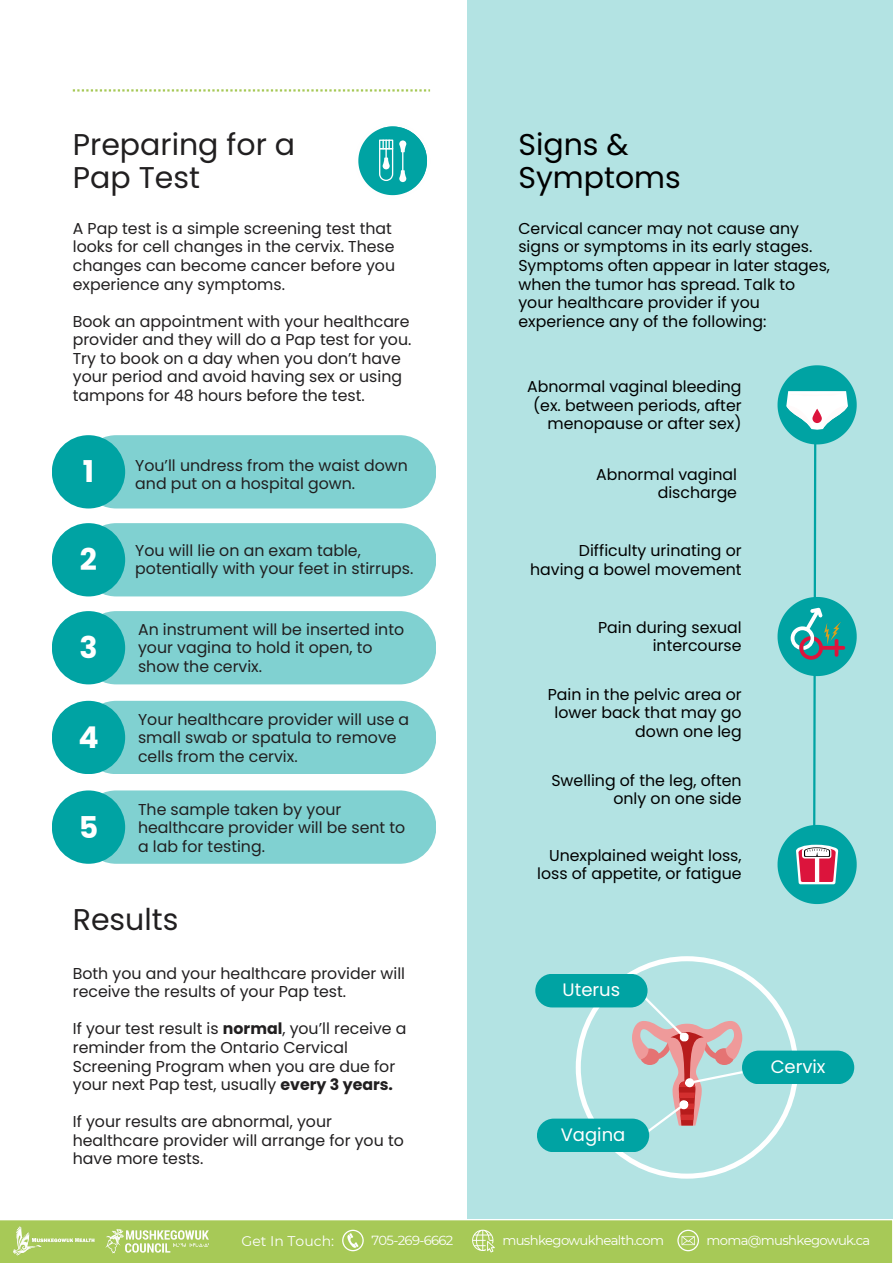
<style>
.page{position:relative;width:893px;height:1263px;background:#fff}
.page>*{position:absolute;margin:0;border:0;box-sizing:border-box;transform-origin:0 0}
.t1{font:30px/33.2px "Poppins";color:#211f20}
.t2{font:30px/33.2px "Poppins";color:#000}
.t3{font:700 30px "Poppins";color:#fff}
.t4{font:18px "Poppins";color:#fff}
.t5{font:15.75px/18.6px "Poppins";color:#211f20}
.t6{font:15.75px/18.6px "Poppins";color:#000;text-align:right}
.t7{font:14.02px "Montserrat";color:#fefefe}
.t8{font:13.2px "Montserrat";letter-spacing:-.05em;color:#fff}
.s1{font-weight:700}
</style>
<div class="page">
<div style="left:467px;top:0;width:426px;height:1263px;background:#b3e3e3"></div>
<svg style="left:73px;top:89px;width:357px;height:3px"></svg>
<svg style="left:0;top:1219px;width:893px;height:44px;background:#abcb5f"></svg>
<img style="left:13px;top:1225px;width:85px;height:32px">
<img style="left:104px;top:1226px;width:109px;height:31px">
<svg style="left:358px;top:126px;width:69px;height:70px"></svg>
<div style="left:80px;top:435px;width:356px;height:73px;background:#80d1d1;border-radius:37px"></div>
<div style="left:52px;top:435px;width:73px;height:73px;background:#00a3a3;border-radius:50%"></div>
<div style="left:80px;top:523px;width:356px;height:73px;background:#80d1d1;border-radius:37px"></div>
<div style="left:52px;top:523px;width:73px;height:73px;background:#00a3a3;border-radius:50%"></div>
<div style="left:80px;top:611px;width:356px;height:73px;background:#80d1d1;border-radius:37px"></div>
<div style="left:52px;top:611px;width:73px;height:73px;background:#00a3a3;border-radius:50%"></div>
<div style="left:80px;top:701px;width:356px;height:73px;background:#80d1d1;border-radius:37px"></div>
<div style="left:52px;top:701px;width:73px;height:73px;background:#00a3a3;border-radius:50%"></div>
<div style="left:80px;top:790px;width:356px;height:74px;background:#80d1d1;border-radius:37px"></div>
<div style="left:52px;top:790px;width:73px;height:74px;background:#00a3a3;border-radius:50%"></div>
<svg style="left:777px;top:365px;width:79px;height:539px"></svg>
<svg style="left:576px;top:956px;width:221px;height:222px"></svg>
<div style="left:742px;top:1050px;width:112px;height:34px;background:#00a3a3;border-radius:17px"></div>
<div style="left:537px;top:1118px;width:112px;height:34px;background:#00a3a3;border-radius:17px"></div>
<svg style="left:625px;top:987px;width:143px;height:162px"></svg>
<div style="left:535px;top:974px;width:112px;height:33px;background:#00a3a3;border-radius:17px"></div>
<p class="t1" style="left:73px;top:128px;width:224px">Preparing for a<br>Pap Test</p>
<p class="t5" style="left:73px;top:219px;width:324px">A Pap test is a simple screening test that looks for cell changes in the cervix. These changes can become cancer before you experience any symptoms.</p>
<p class="t5" style="left:73px;top:312px;width:340px">Book an appointment with your healthcare provider and they will do a Pap test for you.<br>Try to book on a day when you don’t have your period and avoid having sex or using tampons for 48 hours before the test.</p>
<p class="t3" style="left:83px;top:451px;width:13px">1</p>
<p class="t3" style="left:80px;top:539px;width:19px">2</p>
<p class="t3" style="left:79px;top:627px;width:20px">3</p>
<p class="t3" style="left:78px;top:716px;width:22px">4</p>
<p class="t3" style="left:79px;top:806px;width:21px">5</p>
<p class="t5" style="left:135px;top:456px;width:274px">You’ll undress from the waist down and put on a hospital gown.</p>
<p class="t5" style="left:135px;top:541px;width:279px">You will lie on an exam table, potentially with your feet in stirrups.</p>
<p class="t5" style="left:138px;top:620px;width:268px">An instrument will be inserted into your vagina to hold it open, to show the cervix.</p>
<p class="t5" style="left:138px;top:710px;width:273px">Your healthcare provider will use a small swab or spatula to remove cells from the cervix.</p>
<p class="t5" style="left:138px;top:800px;width:269px">The sample taken by your healthcare provider will be sent to a lab for testing.</p>
<p class="t1" style="left:73px;top:902px;width:107px">Results</p>
<p class="t5" style="left:73px;top:964px;width:334px">Both you and your healthcare provider will receive the results of your Pap test.</p>
<p class="t5" style="left:73px;top:1019px;width:335px">If your test result is <span class="s1">normal</span>, you’ll receive a reminder from the Ontario Cervical Screening Program when you are due for your next Pap test, usually <span class="s1">every 3 years.</span></p>
<p class="t5" style="left:73px;top:1112px;width:332px">If your results are abnormal, your healthcare provider will arrange for you to have more tests.</p>
<p class="t2" style="left:518px;top:128px;width:164px">Signs &amp;<br>Symptoms</p>
<p class="t6" style="left:518px;top:219px;width:313px;text-align:left">Cervical cancer may not cause any signs or symptoms in its early stages.<br>Symptoms often appear in later stages, when the tumor has spread. Talk to your healthcare provider if you experience any of the following:</p>
<p class="t6" style="left:527px;top:377px;width:216px">Abnormal vaginal bleeding</p>
<h1 class="t6" style="left:533px;top:396px;width:210px">(ex. between periods, after menopause or after sex)</h1>
<h3 class="t6" style="left:596px;top:465px;width:142px">Abnormal vaginal discharge</h3>
<h3 class="t6" style="left:530px;top:541px;width:213px">Difficulty urinating or having a bowel movement</h3>
<p class="t6" style="left:598px;top:618px;width:145px">Pain during sexual intercourse</p>
<h3 class="t6" style="left:548px;top:685px;width:195px">Pain in the pelvic area or lower back that may go down one leg</h3>
<p class="t6" style="left:551px;top:771px;width:192px">Swelling of the leg, often only on one side</p>
<h3 class="t6" style="left:537px;top:846px;width:206px">Unexplained weight loss, loss of appetite, or fatigue</h3>
<p class="t4" style="left:562px;top:977px;width:59px">Uterus</p>
<h3 class="t4" style="left:561px;top:1122px;width:66px">Vagina</h3>
<p class="t4" style="left:770px;top:1054px;width:56px">Cervix</p>
<p class="t7" style="left:241px;top:1232px;width:94px">Get In Touch:</p>
<h1 class="t8" style="left:371px;top:1232px;width:84px">705-269-6662</h1>
<h3 class="t8" style="left:502px;top:1232px;width:163px">mushkegowukhealth.com</h3>
<p class="t8" style="left:706px;top:1232px;width:165px">moma@mushkegowuk.ca</p>
</div>
